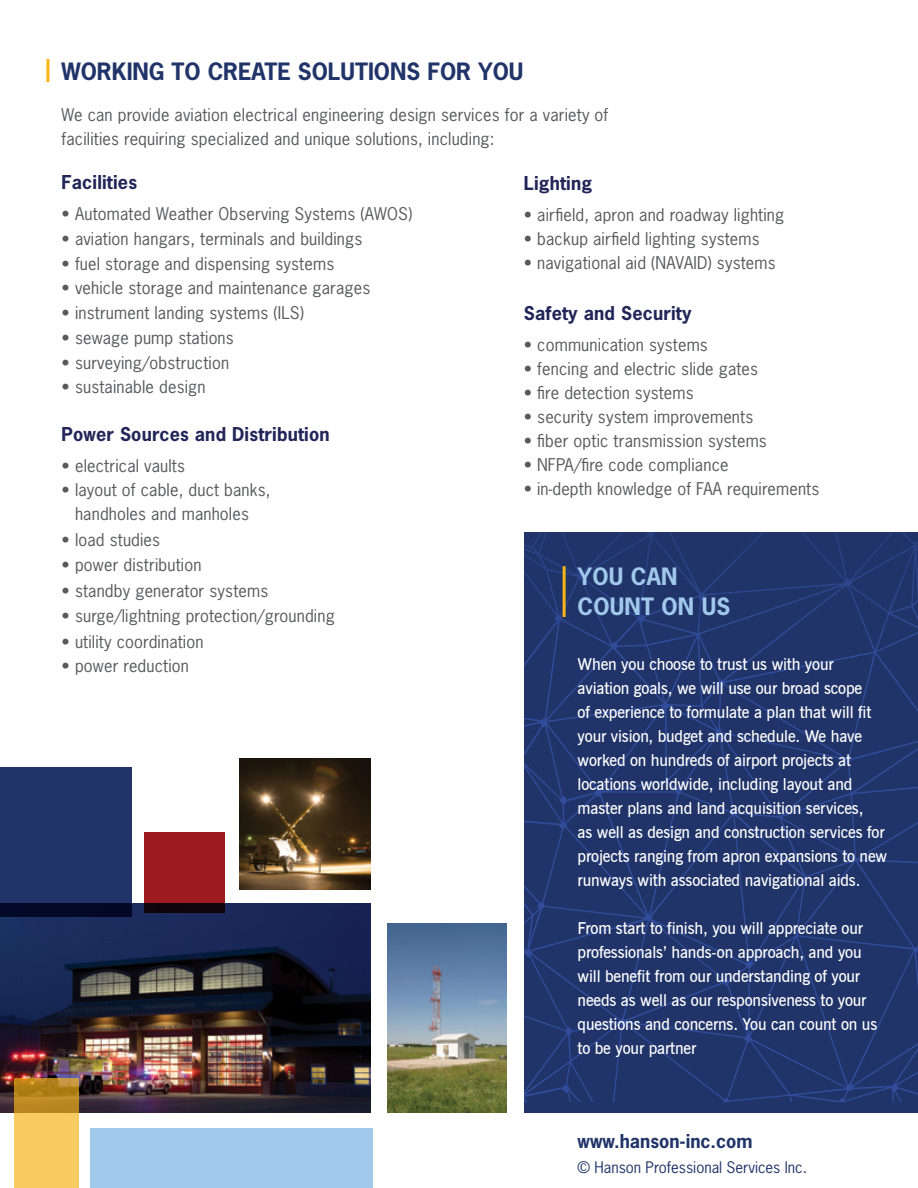
<style>
.page{position:relative;width:918px;height:1188px;background:#fff}
.page>*{position:absolute;margin:0;border:0;box-sizing:border-box;transform-origin:0 0}
.t1{font:700 22.5px "News Gothic Std";color:#213469}
.t2{font:700 22.5px/30px "News Gothic Std";letter-spacing:.01em;color:#a0c9ec}
.t3{font:700 18px "News Gothic Std";letter-spacing:.01em;color:#212558}
.t4{font:700 18px "News Gothic Std";color:#213469}
.t5{font:16.5px/24px "News Gothic Std";letter-spacing:.01em;color:#58595b;text-align:center}
.t6{font:600 16.5px/24px "News Gothic BT";letter-spacing:-.01em;color:#fff;scale:.96 1}
.t7{font:15px "News Gothic Std";color:#213469}
</style>
<div class="page">
<img style="left:524px;top:532px;width:394px;height:570px">
<hr style="left:46px;top:59px;width:3px;height:23px;background:#f7b518">
<hr style="left:563px;top:566px;width:3px;height:51px;background:#f7b518">
<img style="left:0;top:904px;width:370px;height:209px">
<svg style="left:14px;top:1078px;width:65px;height:110px;background:#e4b54c"></svg>
<div style="left:144px;top:832px;width:81px;height:81px;background:#9c1c1f"></div>
<div style="left:90px;top:1128px;width:283px;height:60px;background:#a0c9ec"></div>
<img style="left:387px;top:923px;width:120px;height:190px">
<div style="left:0;top:767px;width:132px;height:149px;background:#213469"></div>
<img style="left:239px;top:758px;width:131px;height:131px">
<h3 class="t1" style="left:61px;top:57px;width:463px">WORKING TO CREATE SOLUTIONS FOR YOU</h3>
<p class="t5" style="left:62px;top:103px;width:548px">We can provide aviation electrical engineering design services for a variety of</p>
<p class="t5" style="left:62px;top:127px;width:435px">facilities requiring specialized and unique solutions, including:</p>
<h4 class="t3" style="left:62px;top:170px;width:77px">Facilities</h4>
<p class="t5" style="left:62px;top:202px;width:352px">• Automated Weather Observing Systems (AWOS)</p>
<p class="t5" style="left:62px;top:227px;width:302px">• aviation hangars, terminals and buildings</p>
<p class="t5" style="left:62px;top:251px;width:274px">• fuel storage and dispensing systems</p>
<p class="t5" style="left:62px;top:276px;width:310px">• vehicle storage and maintenance garages</p>
<p class="t5" style="left:62px;top:301px;width:244px">• instrument landing systems (ILS)</p>
<p class="t5" style="left:62px;top:326px;width:174px">• sewage pump stations</p>
<p class="t5" style="left:62px;top:350px;width:169px">• surveying/obstruction</p>
<p class="t5" style="left:62px;top:375px;width:146px">• sustainable design</p>
<h4 class="t3" style="left:62px;top:423px;width:270px">Power Sources and Distribution</h4>
<p class="t5" style="left:62px;top:454px;width:125px">• electrical vaults</p>
<p class="t5" style="left:62px;top:478px;width:211px">• layout of cable, duct banks, handholes and manholes</p>
<p class="t5" style="left:62px;top:527px;width:100px">• load studies</p>
<p class="t5" style="left:62px;top:553px;width:141px">• power distribution</p>
<p class="t5" style="left:62px;top:578px;width:208px">• standby generator systems</p>
<p class="t5" style="left:62px;top:604px;width:275px">• surge/lightning protection/grounding</p>
<p class="t5" style="left:62px;top:629px;width:143px">• utility coordination</p>
<p class="t5" style="left:62px;top:653px;width:129px">• power reduction</p>
<h4 class="t3" style="left:524px;top:171px;width:70px">Lighting</h4>
<p class="t5" style="left:524px;top:202px;width:262px">• airfeld, apron and roadway lighting</p>
<p class="t5" style="left:524px;top:226px;width:237px">• backup airfeld lighting systems</p>
<p class="t5" style="left:524px;top:250px;width:253px">• navigational aid (NAVAID) systems</p>
<h4 class="t3" style="left:524px;top:301px;width:169px">Safety and Security</h4>
<p class="t5" style="left:524px;top:332px;width:186px">• communication systems</p>
<p class="t5" style="left:524px;top:356px;width:236px">• fencing and electric slide gates</p>
<p class="t5" style="left:524px;top:380px;width:171px">• fre detection systems</p>
<p class="t5" style="left:524px;top:404px;width:231px">• security system improvements</p>
<p class="t5" style="left:524px;top:428px;width:245px">• fber optic transmission systems</p>
<p class="t5" style="left:524px;top:452px;width:206px">• NFPA/fre code compliance</p>
<p class="t5" style="left:524px;top:476px;width:297px">• in-depth knowledge of FAA requirements</p>
<h3 class="t2" style="left:578px;top:561px;width:154px">YOU CAN<br>COUNT ON US</h3>
<p class="t6" style="left:578px;top:652px;width:324px">When you choose to trust us with your aviation goals, we will use our broad scope<br>of experience to formulate a plan that will fit your vision, budget and schedule. We have worked on hundreds of airport projects at locations worldwide, including layout and master plans and land acquisition services,<br>as well as design and construction services for projects ranging from apron expansions to new runways with associated navigational aids.</p>
<p class="t6" style="left:578px;top:916px;width:314px">From start to finish, you will appreciate our professionals’ hands-on approach, and you will benefit from our understanding of your needs as well as our responsiveness to your questions and concerns. You can count on us to be your partner</p>
<h4 class="t4" style="left:578px;top:1129px;width:176px">www.hanson-inc.com</h4>
<p class="t7" style="left:578px;top:1157px;width:231px">© Hanson Professional Services Inc.</p>
</div>
